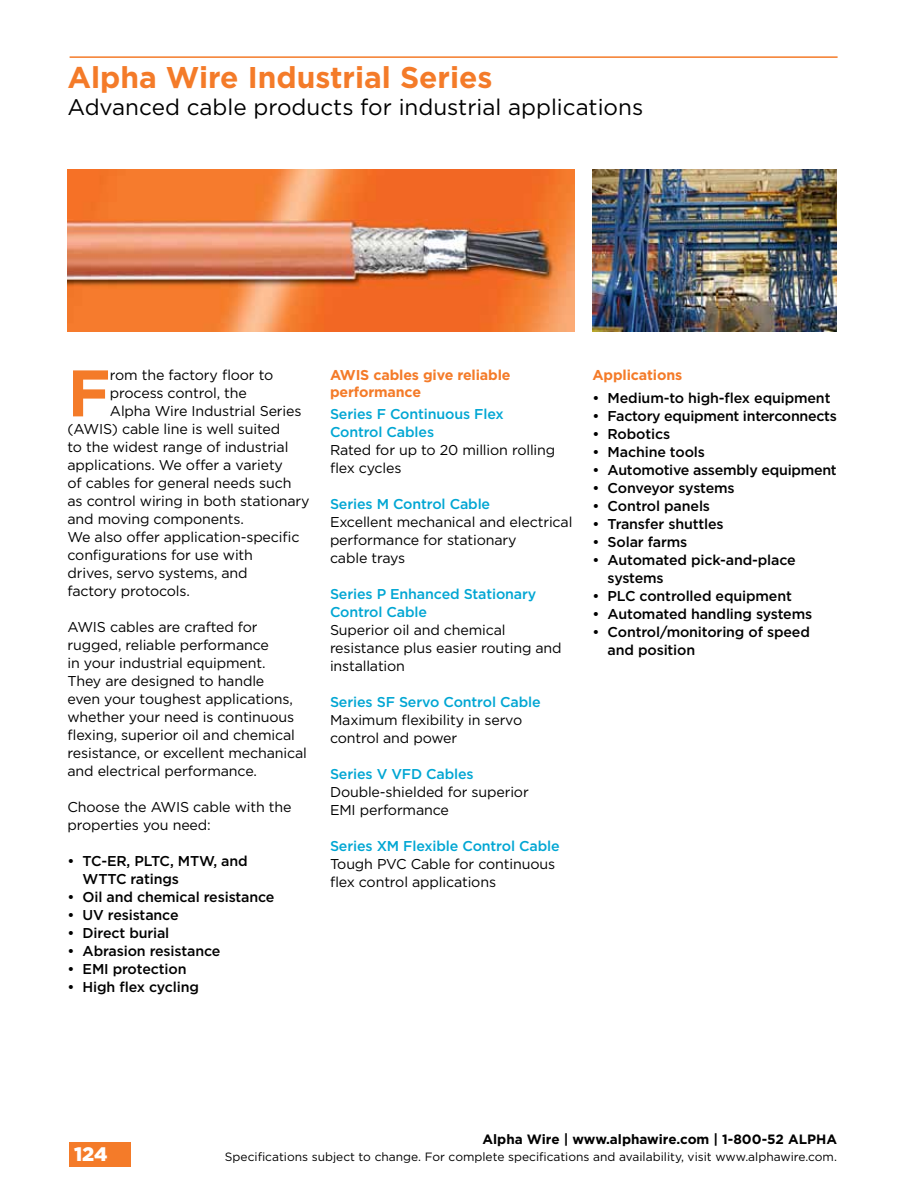
<style>
.page{position:relative;width:918px;height:1188px;background:#fff}
.page>*{position:absolute;margin:0;border:0;box-sizing:border-box;transform-origin:0 0}
.t1{font:700 65.7px "Gotham";color:#f47b29}
.t2{font:700 30px "Gotham";color:#f47b29}
.t3{font:22.5px "Gotham";color:#000}
.t4{font:900 19.5px "Gotham";color:#fff}
.t5{font:14.25px/18px "Gotham";letter-spacing:-.01em;color:#000}
.t6{font:500 14.25px/18px "Gotham";letter-spacing:-.01em;color:#000}
.t7{font:500 14.25px/18px "Gotham";letter-spacing:-.01em;color:#00a6d3}
.t8{font:700 14.25px/16.5px "Gotham";letter-spacing:-.01em;color:#f47b29}
.t9{font:700 13.5px "Gotham";color:#000}
.t10{font:12px "Gotham";color:#000}
</style>
<div class="page">
<div style="left:69px;top:1142px;width:62px;height:24px;background:#f47b29"></div>
<img style="left:68px;top:169px;width:506px;height:162px">
<img style="left:592px;top:169px;width:245px;height:162px">
<hr style="left:70px;top:56px;width:768px;height:2px;background:#f47b29">
<h2 class="t2" style="left:68px;top:58px;width:427px">Alpha Wire Industrial Series</h2>
<h3 class="t3" style="left:68px;top:93px;width:577px">Advanced cable products for industrial applications</h3>
<h1 class="t1" style="left:68px;top:350px;width:45px">F</h1>
<p class="t5" style="left:110px;top:366px;width:165px">rom the factory floor to</p>
<p class="t5" style="left:110px;top:384px;width:138px">process control, the</p>
<p class="t5" style="left:110px;top:402px;width:193px">Alpha Wire Industrial Series</p>
<p class="t5" style="left:68px;top:420px;width:214px">(AWIS) cable line is well suited</p>
<p class="t5" style="left:68px;top:438px;width:222px">to the widest range of industrial</p>
<p class="t5" style="left:68px;top:456px;width:217px">applications. We offer a variety</p>
<p class="t5" style="left:68px;top:474px;width:226px">of cables for general needs such</p>
<p class="t5" style="left:68px;top:492px;width:244px">as control wiring in both stationary</p>
<p class="t5" style="left:68px;top:510px;width:178px">and moving components.</p>
<p class="t5" style="left:68px;top:528px;width:234px">We also offer application-specific</p>
<p class="t5" style="left:68px;top:546px;width:187px">configurations for use with</p>
<p class="t5" style="left:68px;top:564px;width:182px">drives, servo systems, and</p>
<p class="t5" style="left:68px;top:582px;width:124px">factory protocols.</p>
<p class="t5" style="left:68px;top:618px;width:241px">AWIS cables are crafted for rugged, reliable performance<br>in your industrial equipment.<br>They are designed to handle<br>even your toughest applications, whether your need is continuous flexing, superior oil and chemical resistance, or excellent mechanical and electrical performance.</p>
<p class="t5" style="left:68px;top:798px;width:226px">Choose the AWIS cable with the properties you need:</p>
<p class="t6" style="left:83px;top:852px;width:167px;text-indent:-15px">• TC-ER, PLTC, MTW, and<br>WTTC ratings</p>
<p class="t6" style="left:68px;top:888px;width:209px">• Oil and chemical resistance</p>
<p class="t6" style="left:68px;top:906px;width:113px">• UV resistance</p>
<p class="t6" style="left:68px;top:924px;width:103px">• Direct burial</p>
<p class="t6" style="left:68px;top:942px;width:154px">• Abrasion resistance</p>
<p class="t6" style="left:68px;top:960px;width:121px">• EMI protection</p>
<p class="t6" style="left:68px;top:978px;width:133px">• High flex cycling</p>
<p class="t8" style="left:330px;top:367px;width:182px">AWIS cables give reliable performance</p>
<p class="t7" style="left:330px;top:405px;width:175px">Series F Continuous Flex<br>Control Cables</p>
<p class="t5" style="left:330px;top:441px;width:227px">Rated for up to 20 million rolling flex cycles</p>
<p class="t7" style="left:330px;top:495px;width:162px">Series M Control Cable</p>
<p class="t5" style="left:330px;top:513px;width:244px">Excellent mechanical and electrical performance for stationary<br>cable trays</p>
<p class="t7" style="left:330px;top:585px;width:208px">Series P Enhanced Stationary<br>Control Cable</p>
<p class="t5" style="left:330px;top:621px;width:233px">Superior oil and chemical resistance plus easier routing and installation</p>
<p class="t7" style="left:330px;top:693px;width:212px">Series SF Servo Control Cable</p>
<p class="t5" style="left:330px;top:711px;width:194px">Maximum flexibility in servo control and power</p>
<p class="t7" style="left:330px;top:765px;width:145px">Series V VFD Cables</p>
<p class="t5" style="left:330px;top:783px;width:200px">Double-shielded for superior<br>EMI performance</p>
<p class="t7" style="left:330px;top:837px;width:231px">Series XM Flexible Control Cable</p>
<p class="t5" style="left:330px;top:855px;width:227px">Tough PVC Cable for continuous flex control applications</p>
<p class="t8" style="left:592px;top:367px;width:91px">Applications</p>
<p class="t6" style="left:592px;top:389px;width:240px">• Medium-to high-flex equipment</p>
<p class="t6" style="left:592px;top:407px;width:246px">• Factory equipment interconnects</p>
<p class="t6" style="left:592px;top:425px;width:79px">• Robotics</p>
<p class="t6" style="left:592px;top:443px;width:114px">• Machine tools</p>
<p class="t6" style="left:592px;top:461px;width:246px">• Automotive assembly equipment</p>
<p class="t6" style="left:592px;top:479px;width:144px">• Conveyor systems</p>
<p class="t6" style="left:592px;top:497px;width:119px">• Control panels</p>
<p class="t6" style="left:592px;top:515px;width:133px">• Transfer shuttles</p>
<p class="t6" style="left:592px;top:533px;width:96px">• Solar farms</p>
<p class="t6" style="left:608px;top:551px;width:190px;text-indent:-15px">• Automated pick-and-place systems</p>
<p class="t6" style="left:592px;top:587px;width:201px">• PLC controlled equipment</p>
<p class="t6" style="left:592px;top:605px;width:221px">• Automated handling systems</p>
<p class="t6" style="left:608px;top:623px;width:204px;text-indent:-15px">• Control/monitoring of speed and position</p>
<p class="t9" style="left:483px;top:1131px;width:356px">Alpha Wire | www.alphawire.com | 1-800-52 ALPHA</p>
<h3 class="t4" style="left:74px;top:1141px;width:35px">124</h3>
<p class="t10" style="left:225px;top:1149px;width:614px">Specifications subject to change. For complete specifications and availability, visit www.alphawire.com.</p>
</div>
